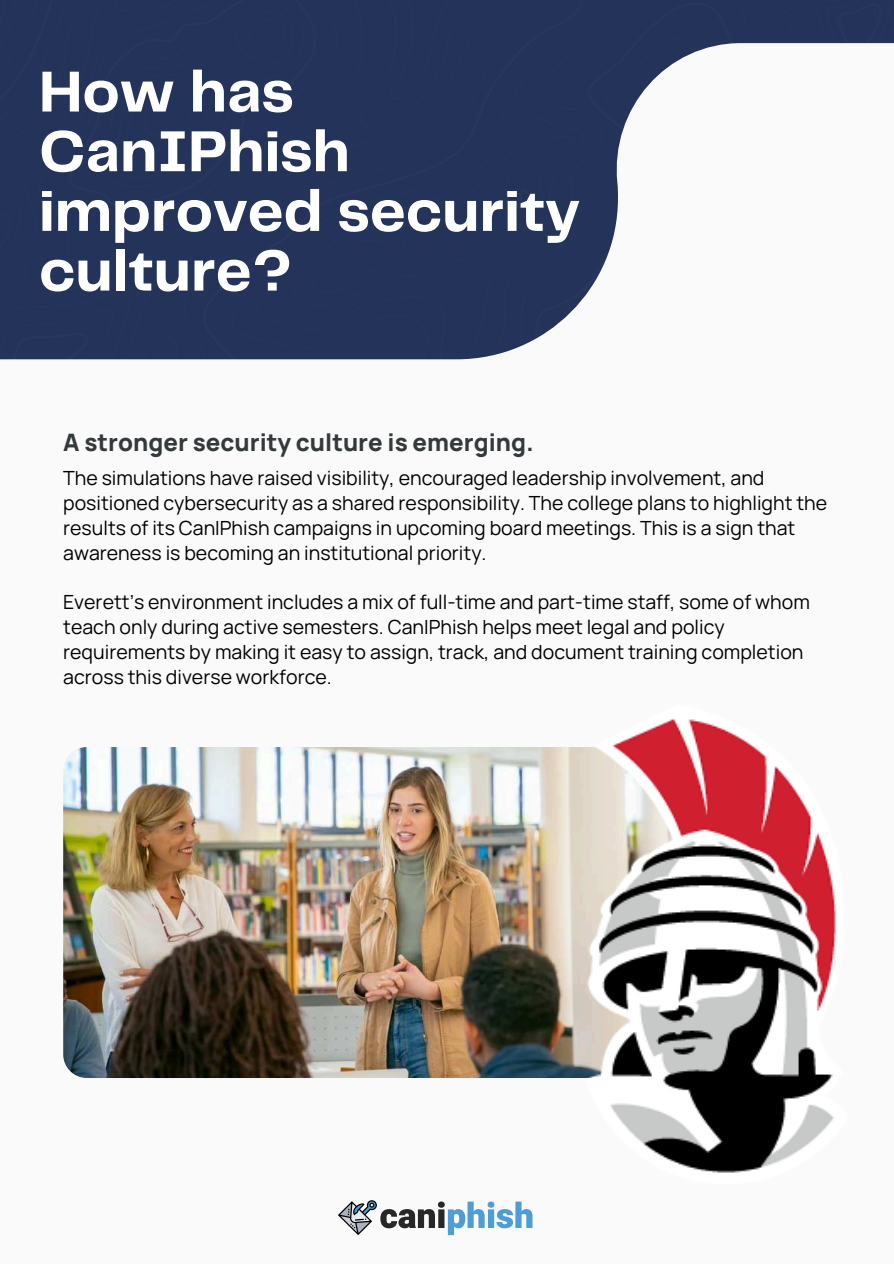
<style>
.page{position:relative;width:894px;height:1264px;background:#fff}
.page>*{position:absolute;margin:0;border:0;box-sizing:border-box;transform-origin:0 0}
.t1{font:700 59.85px/59.7px "Telegraf";color:#fff}
.t2{font:800 24px "Manrope";color:#34393b}
.t3{font:19.5px/24.8px "Manrope";color:#000001}
</style>
<div class="page">
<div style="left:0;top:0;width:893px;height:1263px;background:#fafafa"></div>
<img style="left:0;top:0;width:893px;height:360px">
<svg style="left:338px;top:1200px;width:194px;height:35px"></svg>
<img style="left:63px;top:747px;width:401px;height:330px">
<img style="left:464px;top:719px;width:372px;height:454px">
<h1 class="t1" style="left:39px;top:62px;width:542px">How has<br>CanIPhish improved security culture?</h1>
<p class="t2" style="left:63px;top:421px;width:472px">A stronger security culture is emerging.</p>
<p class="t3" style="left:63px;top:465px;width:765px">The simulations have raised visibility, encouraged leadership involvement, and positioned cybersecurity as a shared responsibility. The college plans to highlight the results of its CanIPhish campaigns in upcoming board meetings. This is a sign that awareness is becoming an institutional priority.</p>
<p class="t3" style="left:63px;top:588px;width:748px">Everett’s environment includes a mix of full-time and part-time staff, some of whom teach only during active semesters. CanIPhish helps meet legal and policy requirements by making it easy to assign, track, and document training completion across this diverse workforce.</p>
</div>
